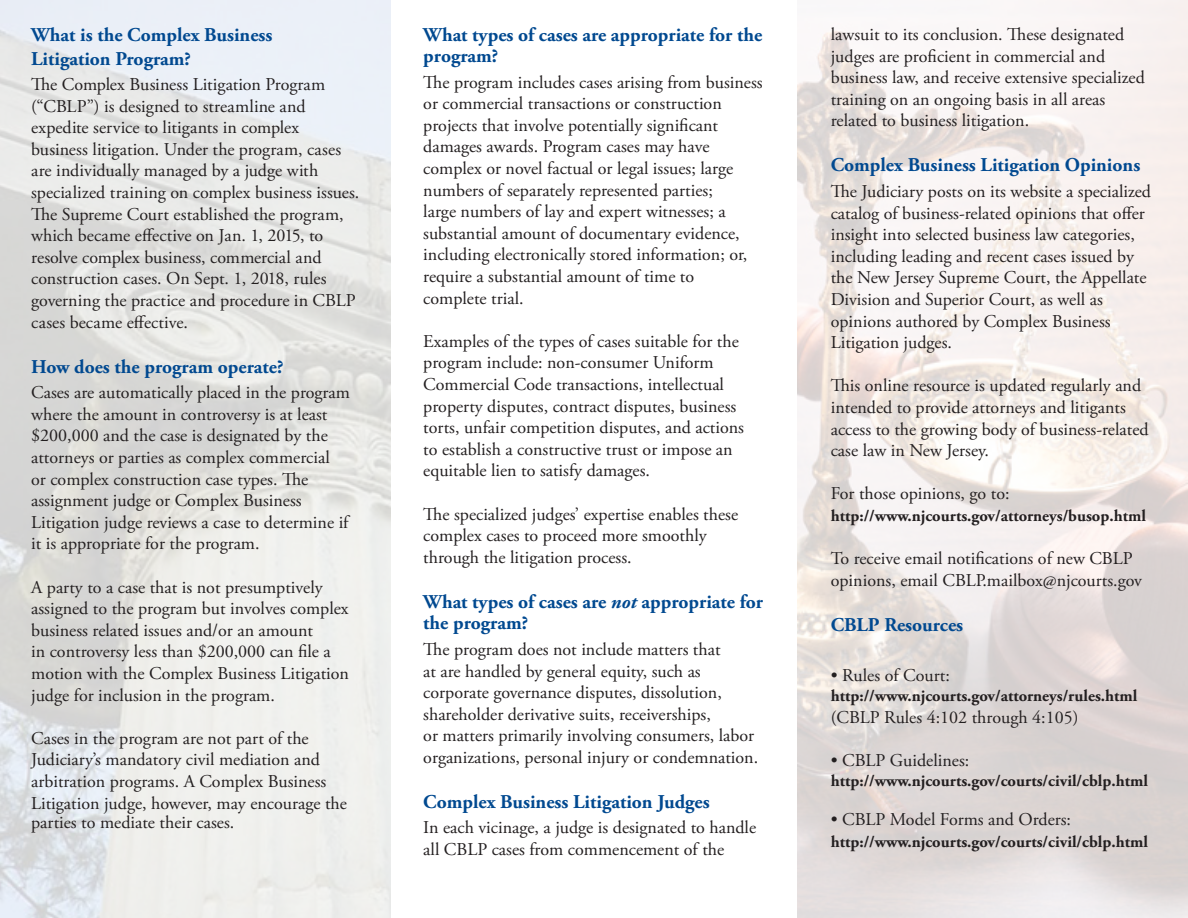
<style>
.page{position:relative;width:1188px;height:918px;background:#fff}
.page>*{position:absolute;margin:0;border:0;box-sizing:border-box;transform-origin:0 0}
.t1{font:700 19.5px/21px "Adobe Garamond Pro";color:#014990}
.t2{font:18px/21.6px "Adobe Garamond Pro";color:#231f20}
.t3{font:700 16.5px "Adobe Garamond Pro";color:#231f20}
.s1{font-style:italic}
</style>
<div class="page">
<img style="left:797px;top:0;width:391px;height:918px">
<p class="t1" style="left:31px;top:25px;width:243px">What is the Complex Business</p>
<p class="t1" style="left:31px;top:48px;width:161px">Litigation Program?</p>
<p class="t2" style="left:31px;top:74px;width:330px">The Complex Business Litigation Program (“CBLP”) is designed to streamline and expedite service to litigants in complex business litigation. Under the program, cases are individually managed by a judge with specialized training on complex business issues.<br>The Supreme Court established the program, which became effective on Jan. 1, 2015, to resolve complex business, commercial and construction cases. On Sept. 1, 2018, rules governing the practice and procedure in CBLP cases became effective.</p>
<p class="t1" style="left:31px;top:356px;width:254px">How does the program operate?</p>
<p class="t2" style="left:31px;top:382px;width:320px">Cases are automatically placed in the program where the amount in controversy is at least $200,000 and the case is designated by the attorneys or parties as complex commercial<br>or complex construction case types. The assignment judge or Complex Business Litigation judge reviews a case to determine if it is appropriate for the program.</p>
<p class="t2" style="left:31px;top:577px;width:319px">A party to a case that is not presumptively assigned to the program but involves complex business related issues and/or an amount<br>in controversy less than $200,000 can file a motion with the Complex Business Litigation judge for inclusion in the program.</p>
<p class="t2" style="left:31px;top:728px;width:317px">Cases in the program are not part of the Judiciary’s mandatory civil mediation and arbitration programs. A Complex Business Litigation judge, however, may encourage the</p>
<p class="t2" style="left:31px;top:812px;width:205px">parties to mediate their cases.</p>
<p class="t1" style="left:423px;top:25px;width:341px">What types of cases are appropriate for the program?</p>
<p class="t2" style="left:423px;top:72px;width:341px">The program includes cases arising from business or commercial transactions or construction projects that involve potentially significant damages awards. Program cases may have complex or novel factual or legal issues; large numbers of separately represented parties;<br>large numbers of lay and expert witnesses; a substantial amount of documentary evidence, including electronically stored information; or, require a substantial amount of time to</p>
<p class="t2" style="left:423px;top:288px;width:102px">complete trial.</p>
<p class="t2" style="left:423px;top:331px;width:322px">Examples of the types of cases suitable for the program include: non-consumer Uniform Commercial Code transactions, intellectual property disputes, contract disputes, business torts, unfair competition disputes, and actions to establish a constructive trust or impose an equitable lien to satisfy damages.</p>
<p class="t2" style="left:423px;top:504px;width:316px">The specialized judges’ expertise enables these complex cases to proceed more smoothly through the litigation process.</p>
<p class="t1" style="left:423px;top:591px;width:341px;line-height:21.6px">What types of cases are <span class="s1">not</span> appropriate for the program?</p>
<p class="t2" style="left:423px;top:639px;width:299px">The program does not include matters that</p>
<p class="t2" style="left:423px;top:661px;width:336px">at are handled by general equity, such as corporate governance disputes, dissolution, shareholder derivative suits, receiverships,<br>or matters primarily involving consumers, labor organizations, personal injury or condemnation.</p>
<p class="t1" style="left:423px;top:792px;width:288px">Complex Business Litigation Judges</p>
<p class="t2" style="left:423px;top:818px;width:334px">In each vicinage, a judge is designated to handle all CBLP cases from commencement of the</p>
<p class="t2" style="left:831px;top:24px;width:316px">lawsuit to its conclusion. These designated judges are proficient in commercial and business law, and receive extensive specialized training on an ongoing basis in all areas related to business litigation.</p>
<p class="t1" style="left:831px;top:155px;width:311px">Complex Business Litigation Opinions</p>
<p class="t2" style="left:831px;top:181px;width:322px">The Judiciary posts on its website a specialized catalog of business-related opinions that offer insight into selected business law categories, including leading and recent cases issued by the New Jersey Supreme Court, the Appellate Division and Superior Court, as well as opinions authored by Complex Business Litigation judges.</p>
<p class="t2" style="left:831px;top:375px;width:319px">This online resource is updated regularly and intended to provide attorneys and litigants access to the growing body of business-related case law in New Jersey.</p>
<p class="t2" style="left:831px;top:483px;width:180px">For those opinions, go to:</p>
<p class="t3" style="left:831px;top:506px;width:317px">http://www.njcourts.gov/attorneys/busop.html</p>
<p class="t2" style="left:831px;top:548px;width:303px">To receive email notifications of new CBLP</p>
<p class="t2" style="left:831px;top:570px;width:313px">opinions, email CBLP.mailbox@njcourts.gov</p>
<p class="t1" style="left:831px;top:614px;width:134px">CBLP Resources</p>
<p class="t2" style="left:831px;top:665px;width:121px">• Rules of Court:</p>
<p class="t3" style="left:831px;top:686px;width:308px">http://www.njcourts.gov/attorneys/rules.html</p>
<p class="t2" style="left:831px;top:707px;width:249px">(CBLP Rules 4:102 through 4:105)</p>
<p class="t2" style="left:831px;top:750px;width:140px">• CBLP Guidelines:</p>
<p class="t3" style="left:831px;top:771px;width:319px">http://www.njcourts.gov/courts/civil/cblp.html</p>
<p class="t2" style="left:831px;top:809px;width:242px">• CBLP Model Forms and Orders:</p>
<p class="t3" style="left:831px;top:832px;width:319px">http://www.njcourts.gov/courts/civil/cblp.html</p>
</div>
